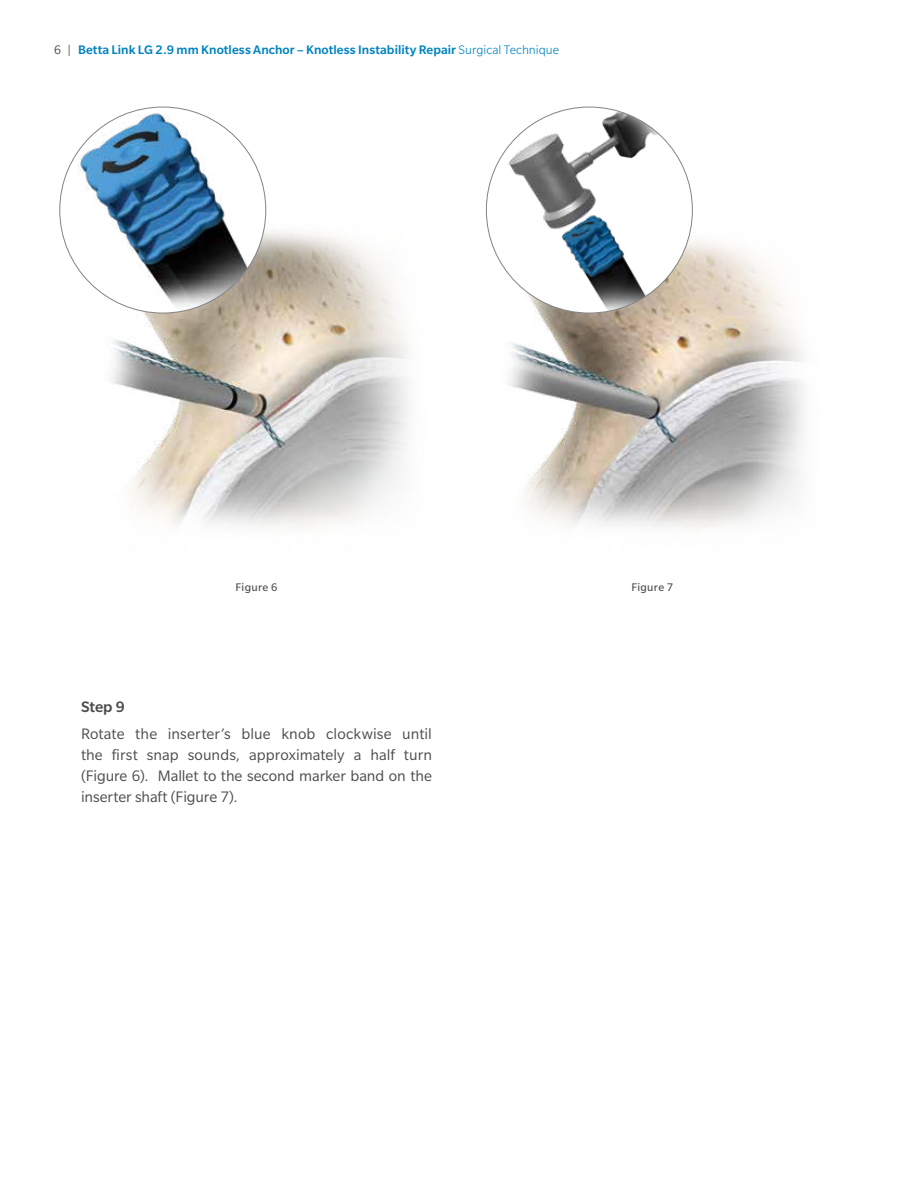
<style>
.page{position:relative;width:918px;height:1188px;background:#fff}
.page>*{position:absolute;margin:0;border:0;box-sizing:border-box;transform-origin:0 0}
.t1{font:16.5px/21px "Slate Pro";letter-spacing:-.005em;color:#4d4d4f;text-align:justify}
.t2{font:500 16.5px "Slate Pro";color:#4d4d4f}
.t3{font:500 13.5px "Slate Pro";letter-spacing:.005em;color:#0083bf}
.t4{font:12px "Slate Pro";letter-spacing:.025em;color:#4d4d4f}
.s1{font-weight:400;color:#4d4d4f}
.s2{font-weight:300}
</style>
<div class="page">
<img style="left:485px;top:212px;width:320px;height:317px">
<img style="left:110px;top:207px;width:299px;height:320px">
<img style="left:68px;top:107px;width:198px;height:206px">
<img style="left:486px;top:107px;width:206px;height:206px;border-radius:103px">
<p class="t3" style="left:54px;top:42px;width:507px"><span class="s1">6 |</span> Betta Link LG 2.9 mm Knotless Anchor – Knotless Instability Repair <span class="s2">Surgical Technique</span></p>
<p class="t4" style="left:236px;top:580px;width:43px">Figure 6</p>
<p class="t4" style="left:631px;top:580px;width:43px">Figure 7</p>
<p class="t2" style="left:81px;top:698px;width:45px">Step 9</p>
<p class="t1" style="left:81px;top:724px;width:353px">Rotate the inserter’s blue knob clockwise until the first snap sounds, approximately a half turn (Figure 6). Mallet to the second marker band on the inserter shaft (Figure 7).</p>
</div>
